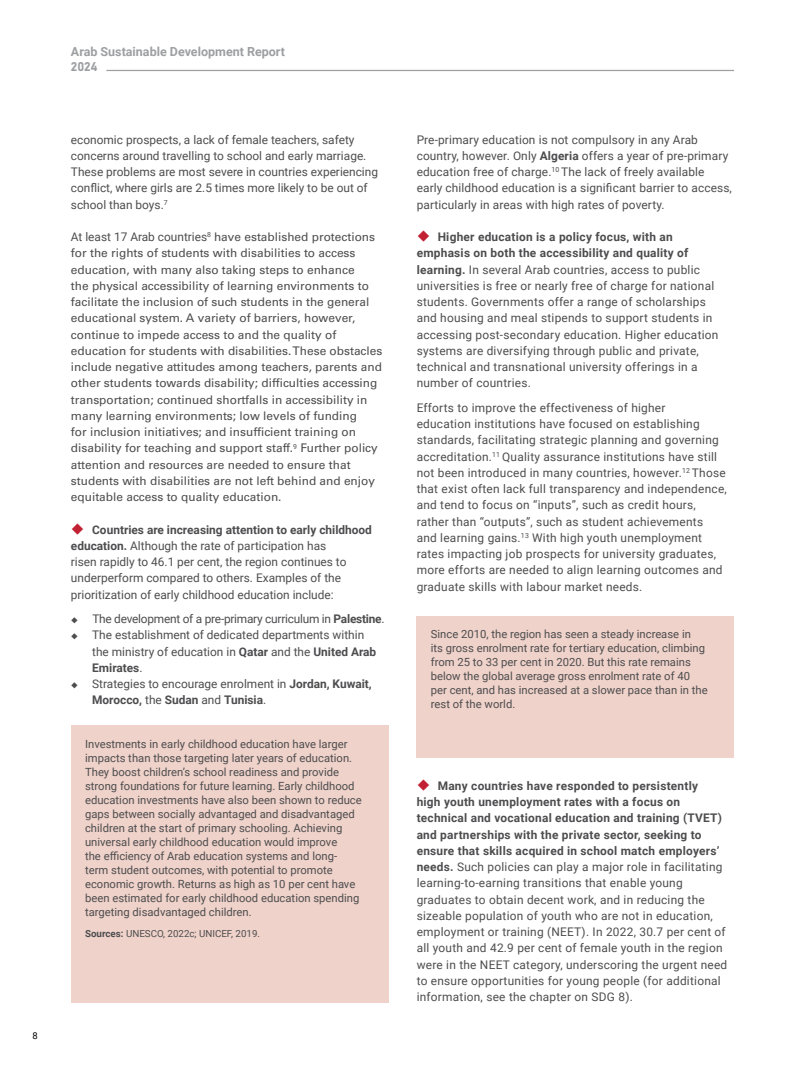
<style>
.page{position:relative;width:805px;height:1074px;background:#fff}
.page>*{position:absolute;margin:0;border:0;box-sizing:border-box;transform-origin:0 0}
.t1{font:700 12.5px "Roboto";color:#9d9fa2}
.t2{font:12.5px "Bahnschrift";color:#9d9fa2}
.t3{font:11.88px/16.2px "Roboto";letter-spacing:.02em;color:#4d4d4f}
.t4{font:11.88px/16.2px "Univers LT Std";color:#4d4d4f}
.t5{font:11.88px/16.2px "Roboto";color:#4d4d4f}
.t6{font:11.25px/14px "Roboto";color:#4d4d4f}
.t7{font:9.75px "Roboto";color:#4d4d4f}
.t8{font:9.38px "Roboto";color:#000}
.s1{font-family:"Roboto"}
.s2{font-weight:700}
</style>
<div class="page">
<hr style="left:106px;top:70px;width:627px;height:1px;background:#9d9fa2">
<div style="left:71px;top:725px;width:317px;height:278px;background:#efd2c9"></div>
<div style="left:416px;top:616px;width:317px;height:141px;background:#efd2c9"></div>
<p class="t8" style="left:32px;top:1028px;width:7px">8</p>
<p class="t1" style="left:71px;top:43px;width:215px">Arab Sustainable Development Report</p>
<p class="t2" style="left:71px;top:59px;width:28px">2024</p>
<p class="t5" style="left:71px;top:131px;width:308px">economic prospects, a lack of female teachers, safety concerns around travelling to school and early marriage.<br>These problems are most severe in countries experiencing conflict, where girls are 2.5 times more likely to be out of school than boys.<sup>7</sup></p>
<p class="t4" style="left:71px;top:229px;width:313px"><span class="s1">At least 17 Arab countries</span><sup>8</sup> have established protections for the rights of students with disabilities to access education, with many also taking steps to enhance<br>the physical accessibility of learning environments to facilitate the inclusion of such students in the general educational system. A variety of barriers, however, continue to impede access to and the quality of education for students with disabilities. These obstacles include negative attitudes among teachers, parents and other students towards disability; difficulties accessing transportation; continued shortfalls in accessibility in many learning environments; low levels of funding<br>for inclusion initiatives; and insufficient training on disability for teaching and support staff.<sup>9</sup> Further policy attention and resources are needed to ensure that students with disabilities are not left behind and enjoy equitable access to quality education.</p>
<p class="t5" style="left:71px;top:521px;width:302px;text-indent:21px"><span class="s2">Countries are increasing attention to early childhood education.</span> Although the rate of participation has<br>risen rapidly to 46.1 per cent, the region continues to underperform compared to others. Examples of the prioritization of early childhood education include:</p>
<p class="t5" style="left:92px;top:610px;width:294px">The development of a pre-primary curriculum in <span class="s2">Palestine</span>.<br>The establishment of dedicated departments within<br>the ministry of education in <span class="s2">Qatar</span> and the <span class="s2">United Arab Emirates</span>.<br>Strategies to encourage enrolment in <span class="s2">Jordan, Kuwait, Morocco,</span> the <span class="s2">Sudan</span> and <span class="s2">Tunisia</span>.</p>
<p class="t6" style="left:85px;top:736px;width:278px">Investments in early childhood education have larger impacts than those targeting later years of education.<br>They boost children’s school readiness and provide strong foundations for future learning. Early childhood education investments have also been shown to reduce gaps between socially advantaged and disadvantaged children at the start of primary schooling. Achieving universal early childhood education would improve<br>the efficiency of Arab education systems and long&shy;term student outcomes, with potential to promote economic growth. Returns as high as 10 per cent have been estimated for early childhood education spending targeting disadvantaged children.</p>
<p class="t7" style="left:85px;top:927px;width:176px"><span class="s2">Sources:</span> UNESCO, 2022c; UNICEF, 2019.</p>
<p class="t3" style="left:416px;top:131px;width:317px">Pre-primary education is not compulsory in any Arab country, however. Only <span class="s2">Algeria</span> offers a year of pre-primary education free of charge.<sup>10</sup> The lack of freely available early childhood education is a significant barrier to access, particularly in areas with high rates of poverty.</p>
<p class="t3" style="left:416px;top:228px;width:303px;text-indent:21px"><span class="s2">Higher education is a policy focus, with an emphasis on both the accessibility and quality of learning.</span> In several Arab countries, access to public universities is free or nearly free of charge for national students. Governments offer a range of scholarships and housing and meal stipends to support students in accessing post-secondary education. Higher education systems are diversifying through public and private, technical and transnational university offerings in a number of countries.</p>
<p class="t3" style="left:416px;top:399px;width:311px">Efforts to improve the effectiveness of higher<br>education institutions have focused on establishing standards, facilitating strategic planning and governing accreditation.<sup>11</sup> Quality assurance institutions have still not been introduced in many countries, however.<sup>12</sup> Those that exist often lack full transparency and independence, and tend to focus on “inputs”, such as credit hours, rather than “outputs”, such as student achievements<br>and learning gains.<sup>13</sup> With high youth unemployment rates impacting job prospects for university graduates, more efforts are needed to align learning outcomes and graduate skills with labour market needs.</p>
<p class="t6" style="left:431px;top:627px;width:278px">Since 2010, the region has seen a steady increase in<br>its gross enrolment rate for tertiary education, climbing from 25 to 33 per cent in 2020. But this rate remains below the global average gross enrolment rate of 40 per cent, and has increased at a slower pace than in the rest of the world.</p>
<p class="t3" style="left:416px;top:777px;width:312px;text-indent:21px"><span class="s2">Many countries have responded to persistently<br>high youth unemployment rates with a focus on technical and vocational education and training (TVET) and partnerships with the private sector, seeking to ensure that skills acquired in school match employers’ needs.</span> Such policies can play a major role in facilitating learning-to-earning transitions that enable young graduates to obtain decent work, and in reducing the sizeable population of youth who are not in education, employment or training (NEET). In 2022, 30.7 per cent of all youth and 42.9 per cent of female youth in the region were in the NEET category, underscoring the urgent need to ensure opportunities for young people (for additional information, see the chapter on SDG 8).</p>
</div>
